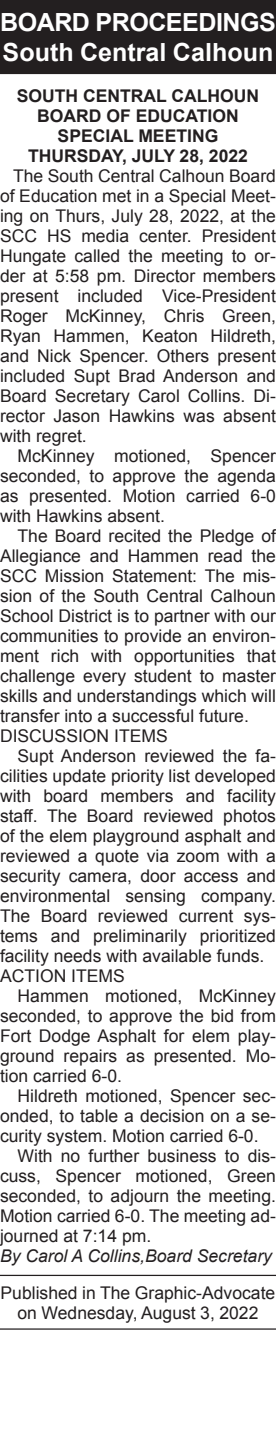
<style>
.page{position:relative;width:276px;height:1440px;background:#fff}
.page>*{position:absolute;margin:0;border:0;box-sizing:border-box;transform-origin:0 0}
.Reversed_Heading_Tit{font:700 25px "Arial";color:#fff}
.Reversed_Heading_All{font:700 25px "Arial";letter-spacing:-.02em;color:#fff}
.footer_long{font:17.5px/20px "Arial";color:#231f20;text-align:justify}
.t1{font:700 17.5px/20px "Arial";color:#231f20;text-align:center}
.t2{font:italic 17.5px "Arial";color:#231f20}
</style>
<div class="page">
<div style="left:0;top:0;width:275px;height:5px;background:#231f20"></div>
<div style="left:0;top:2px;width:275px;height:42px;background:#231f20"></div>
<div style="left:0;top:32px;width:275px;height:42px;background:#231f20"></div>
<hr style="left:0;top:1275px;width:275px;height:1px;background:#231f20">
<hr style="left:0;top:1328px;width:275px;height:2px;background:#231f20">
<p class="Reversed_Heading_All" style="left:0;top:6px;width:276px">BOARD PROCEEDINGS</p>
<p class="Reversed_Heading_Tit" style="left:3px;top:36px;width:271px">South Central Calhoun</p>
<p class="t1" style="left:17px;top:86px;width:243px">SOUTH CENTRAL CALHOUN<br>BOARD OF EDUCATION</p>
<p class="t1" style="left:57px;top:126px;width:162px">SPECIAL MEETING</p>
<p class="t1" style="left:28px;top:146px;width:221px">THURSDAY, JULY 28, 2022</p>
<p class="footer_long" style="left:0;top:166px;width:277px;text-indent:13px">The South Central Calhoun Board of Education met in a Special Meet&shy;ing on Thurs, July 28, 2022, at the SCC HS media center. President Hungate called the meeting to or&shy;der at 5:58 pm. Director members present included Vice-President Roger McKinney, Chris Green, Ryan Hammen, Keaton Hildreth, and Nick Spencer. Others present included Supt Brad Anderson and Board Secretary Carol Collins. Di&shy;rector Jason Hawkins was absent with regret.</p>
<p class="footer_long" style="left:0;top:446px;width:277px;text-indent:18px">McKinney motioned, Spencer seconded, to approve the agenda as presented. Motion carried 6-0 with Hawkins absent.</p>
<p class="footer_long" style="left:0;top:526px;width:277px;text-indent:18px">The Board recited the Pledge of Allegiance and Hammen read the SCC Mission Statement: The mis&shy;sion of the South Central Calhoun School District is to partner with our communities to provide an environ&shy;ment rich with opportunities that challenge every student to master skills and understandings which will transfer into a successful future.</p>
<p class="footer_long" style="left:0;top:726px;width:169px">DISCUSSION ITEMS</p>
<p class="footer_long" style="left:0;top:746px;width:277px;text-indent:18px">Supt Anderson reviewed the fa&shy;cilities update priority list developed with board members and facility staff. The Board reviewed photos of the elem playground asphalt and reviewed a quote via zoom with a security camera, door access and environmental sensing company.<br>The Board reviewed current sys&shy;tems and preliminarily prioritized facility needs with available funds.</p>
<p class="footer_long" style="left:0;top:966px;width:126px">ACTION ITEMS</p>
<p class="footer_long" style="left:0;top:986px;width:277px;text-indent:18px">Hammen motioned, McKinney seconded, to approve the bid from Fort Dodge Asphalt for elem play&shy;ground repairs as presented. Mo&shy;tion carried 6-0.</p>
<p class="footer_long" style="left:0;top:1086px;width:277px;text-indent:18px">Hildreth motioned, Spencer sec&shy;onded, to table a decision on a se&shy;curity system. Motion carried 6-0.</p>
<p class="footer_long" style="left:0;top:1146px;width:277px;text-indent:18px">With no further business to dis&shy;cuss, Spencer motioned, Green seconded, to adjourn the meeting.<br>Motion carried 6-0. The meeting ad&shy;journed at 7:14 pm.</p>
<p class="t2" style="left:0;top:1245px;width:273px">By Carol A Collins,Board Secretary</p>
<p class="footer_long" style="left:1px;top:1283px;width:275px;text-align:center">Published in The Graphic-Advocate on Wednesday, August 3, 2022</p>
</div>
